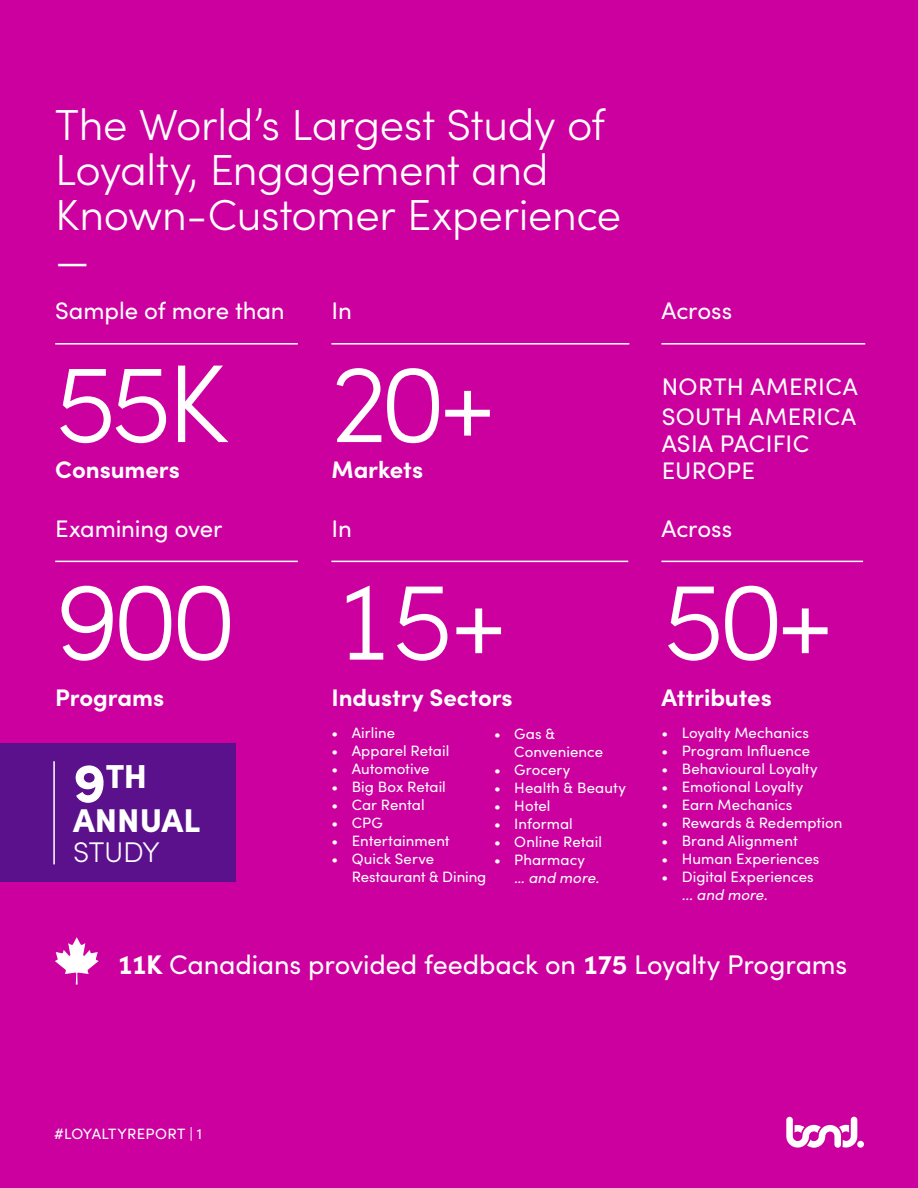
<style>
.page{position:relative;width:918px;height:1188px;background:#cc009f}
.page>*{position:absolute;margin:0;border:0;box-sizing:border-box;transform-origin:0 0}
.t1{font:300 111px "Sofia Pro";letter-spacing:-.05em;color:#fff}
.Head_29{font:300 43.5px/45px "Sofia Pro";letter-spacing:-.01em;color:#fff}
.t2{font:900 33.3px "Sofia Pro";color:#fff}
.t3{font:900 33px "Sofia Pro";color:#fff}
.t4{font:300 28.5px "Sofia Pro";letter-spacing:-.01em;color:#fff}
.t5{font:27px "Sofia Pro";letter-spacing:-.005em;color:#fff}
.Small_Head{font:24px/27px "Sofia Pro";color:#fff}
.SubTitle_2{font:700 24px "Sofia Pro";letter-spacing:-.005em;color:#fff}
.Small_Head-2{font:24px/30px "Sofia Pro";letter-spacing:.02em;color:#fff}
.t6{font:15px/18px "Sofia Pro";letter-spacing:.005em;color:#fff}
.t7{font:15px "Sofia Pro";letter-spacing:.025em;color:#fff}
.s1{font-size:55.5px}
.s2{font-style:italic}
.s3{font-weight:700}
</style>
<div class="page">
<svg style="left:786px;top:1117px;width:71px;height:31px"></svg>
<div style="left:857px;top:1141px;width:7px;height:7px;background:#fff;border-radius:50%"></div>
<hr style="left:55px;top:561px;width:243px;height:1px;background:#fff">
<hr style="left:331px;top:561px;width:297px;height:1px;background:#fff">
<hr style="left:661px;top:561px;width:202px;height:1px;background:#fff">
<hr style="left:55px;top:343px;width:243px;height:2px;background:#fff">
<svg style="left:55px;top:937px;width:44px;height:48px"></svg>
<hr style="left:661px;top:343px;width:204px;height:2px;background:#fff">
<hr style="left:331px;top:343px;width:298px;height:2px;background:#fff">
<div style="left:0;top:744px;width:236px;height:138px;background:#5b118b"></div>
<hr style="left:53px;top:761px;width:2px;height:103px;background:#fff">
<p class="Head_29" style="left:55px;top:100px;width:568px">The World’s Largest Study of<br>Loyalty, Engagement and<br>Known-Customer Experience</p>
<p class="Head_29" style="left:55px;top:235px;width:36px">—</p>
<p class="Small_Head" style="left:55px;top:296px;width:231px">Sample of more than</p>
<p class="Small_Head" style="left:331px;top:296px;width:22px">In</p>
<p class="Small_Head" style="left:661px;top:296px;width:72px">Across</p>
<p class="t1" style="left:55px;top:323px;width:174px">55K</p>
<p class="t1" style="left:331px;top:323px;width:165px">20+</p>
<p class="SubTitle_2" style="left:55px;top:451px;width:126px">Consumers</p>
<p class="SubTitle_2" style="left:331px;top:451px;width:93px">Markets</p>
<p class="Small_Head" style="left:55px;top:513px;width:169px">Examining over</p>
<p class="t1" style="left:55px;top:540px;width:182px">900</p>
<p class="SubTitle_2" style="left:55px;top:680px;width:111px">Programs</p>
<p class="t2" style="left:73px;top:750px;width:76px"><span class="s1">9</span>TH</p>
<p class="t3" style="left:73px;top:795px;width:129px">ANNUAL</p>
<p class="t4" style="left:73px;top:832px;width:88px">STUDY</p>
<p class="Small_Head" style="left:331px;top:513px;width:22px">In</p>
<p class="t1" style="left:331px;top:540px;width:176px">15+</p>
<p class="SubTitle_2" style="left:331px;top:680px;width:183px">Industry Sectors</p>
<p class="t6" style="left:331px;top:723px;width:65px">• Airline</p>
<p class="t6" style="left:331px;top:741px;width:119px">• Apparel Retail</p>
<p class="t6" style="left:331px;top:759px;width:100px">• Automotive</p>
<p class="t6" style="left:331px;top:777px;width:116px">• Big Box Retail</p>
<p class="t6" style="left:331px;top:795px;width:95px">• Car Rental</p>
<p class="t6" style="left:331px;top:813px;width:53px">• CPG</p>
<p class="t6" style="left:331px;top:831px;width:120px">• Entertainment</p>
<p class="t6" style="left:352px;top:849px;width:136px;text-indent:-20px">• Quick Serve<br>Restaurant &amp; Dining</p>
<p class="t6" style="left:514px;top:724px;width:90px;text-indent:-20px">• Gas &amp;<br>Convenience</p>
<p class="t6" style="left:494px;top:760px;width:78px">• Grocery</p>
<p class="t6" style="left:494px;top:778px;width:133px">• Health &amp; Beauty</p>
<p class="t6" style="left:494px;top:796px;width:58px">• Hotel</p>
<p class="t6" style="left:494px;top:814px;width:80px">• Informal</p>
<p class="t6" style="left:494px;top:832px;width:109px">• Online Retail</p>
<p class="t6" style="left:514px;top:850px;width:90px;text-indent:-20px">• Pharmacy <span class="s2">… and more.</span></p>
<p class="Small_Head-2" style="left:662px;top:370px;width:198px">NORTH AMERICA<br>SOUTH AMERICA</p>
<p class="Small_Head" style="left:662px;top:429px;width:149px">ASIA PACIFIC<br>EUROPE</p>
<p class="Small_Head" style="left:661px;top:513px;width:72px">Across</p>
<p class="t1" style="left:661px;top:540px;width:173px">50+</p>
<p class="SubTitle_2" style="left:661px;top:680px;width:112px">Attributes</p>
<p class="t6" style="left:661px;top:723px;width:149px">• Loyalty Mechanics</p>
<p class="t6" style="left:661px;top:741px;width:150px">• Program Influence</p>
<p class="t6" style="left:661px;top:759px;width:158px">• Behavioural Loyalty</p>
<p class="t6" style="left:661px;top:777px;width:144px">• Emotional Loyalty</p>
<p class="t6" style="left:661px;top:795px;width:132px">• Earn Mechanics</p>
<p class="t6" style="left:661px;top:813px;width:182px">• Rewards &amp; Redemption</p>
<p class="t6" style="left:661px;top:831px;width:138px">• Brand Alignment</p>
<p class="t6" style="left:661px;top:849px;width:159px">• Human Experiences</p>
<p class="t6" style="left:682px;top:867px;width:134px;text-indent:-20px">• Digital Experiences <span class="s2">...and more.</span></p>
<p class="t5" style="left:117px;top:945px;width:731px"><span class="s3">11K</span> Canadians provided feedback on <span class="s3">175</span> Loyalty Programs</p>
<p class="t7" style="left:54px;top:1123px;width:149px">#LOYALTYREPORT | 1</p>
</div>
